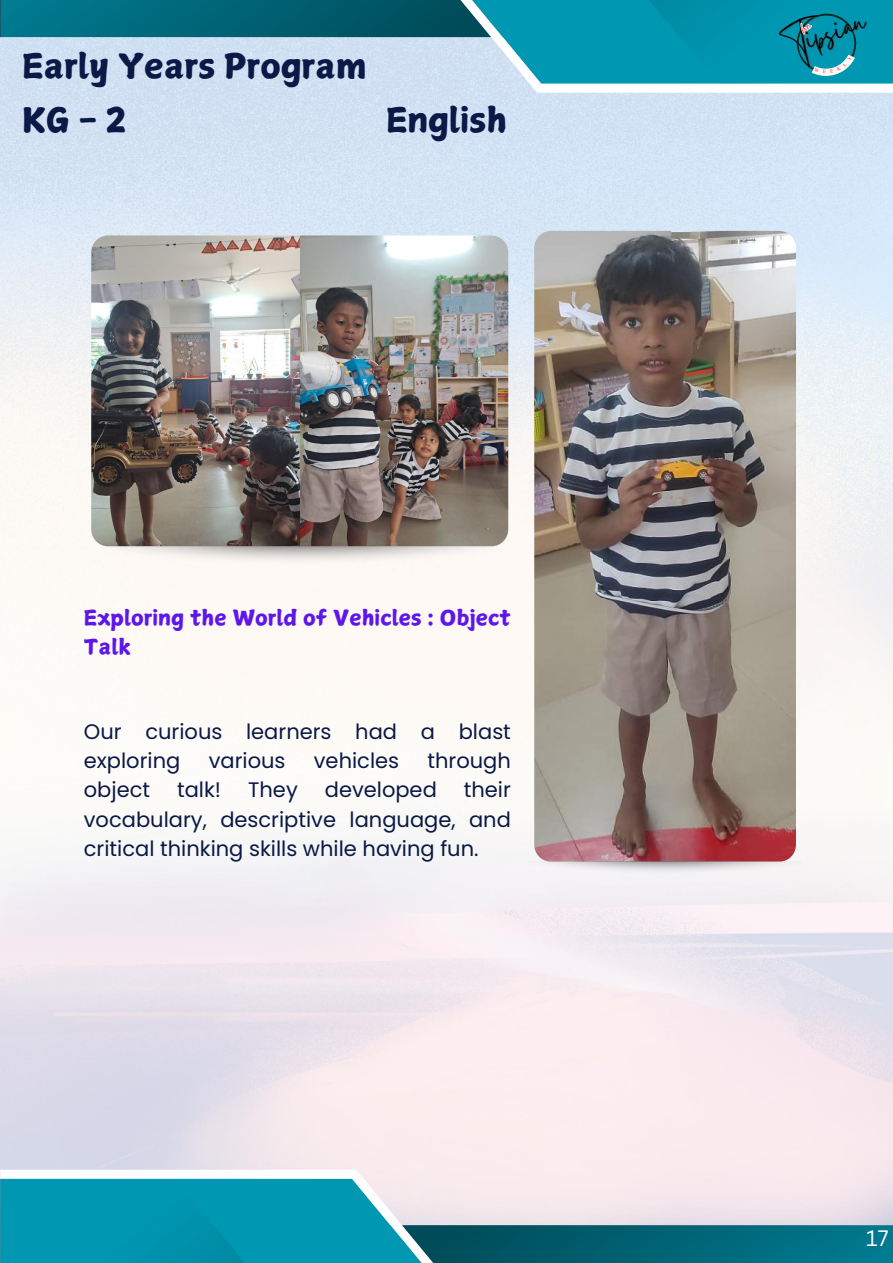
<style>
.page{position:relative;width:893px;height:1263px;background:#fff}
.page>*{position:absolute;margin:0;border:0;box-sizing:border-box;transform-origin:0 0}
.t1{font:38.03px "Gistesy";color:#000}
.t2{font:33.75px/54px "Canva Surname Fu";color:#0a1945}
.t3{font:21.75px "Canva Sans";color:#fff}
.t4{font:21px/29.2px "Poppins";color:#0a1945}
.t5{font:21px/29.2px "Canva Surname Fu";color:#5e17eb}
</style>
<div class="page">
<img style="left:0;top:84px;width:893px;height:1095px">
<svg style="left:524px;top:1179px;width:369px;height:84px;background:#84acb7"></svg>
<svg style="left:0;top:1170px;width:524px;height:93px;background:#3da6ba"></svg>
<svg style="left:369px;top:84px;width:524px;height:9px"></svg>
<img style="left:91px;top:235px;width:417px;height:311px;border-radius:17px">
<img style="left:534px;top:231px;width:262px;height:630px;border-radius:17px">
<img style="left:101px;top:546px;width:397px;height:19px">
<img style="left:528px;top:862px;width:274px;height:13px">
<svg style="left:0;top:0;width:893px;height:84px;background:#47a3b8"></svg>
<h2 class="t2" style="left:22px;top:39px;width:346px">Early Years Program<br>KG-2</h2>
<h2 class="t2" style="left:386px;top:93px;width:122px">English</h2>
<p class="t5" style="left:84px;top:603px;width:428px">Exploring the World of Vehicles : Object<br>Talk</p>
<p class="t4" style="left:84px;top:717px;width:428px">Our curious learners had a blast exploring</p>
<p class="t4" style="left:209px;top:746px;width:78px">various</p>
<p class="t4" style="left:314px;top:746px;width:87px">vehicles</p>
<p class="t4" style="left:427px;top:746px;width:85px">through</p>
<p class="t4" style="left:84px;top:775px;width:428px;text-align:justify;text-indent:380px">their vocabulary, descriptive language, and critical thinking skills while having fun.</p>
<p class="t4" style="left:84px;top:775px;width:68px">object</p>
<p class="t4" style="left:177px;top:775px;width:46px">talk!</p>
<p class="t4" style="left:248px;top:775px;width:51px">They</p>
<p class="t4" style="left:325px;top:775px;width:114px">developed</p>
<h1 class="t1" style="left:773px;top:23px;width:88px;rotate:-19deg">Tipsian</h1>
<p class="t3" style="left:866px;top:1223px;width:24px">17</p>
</div>
